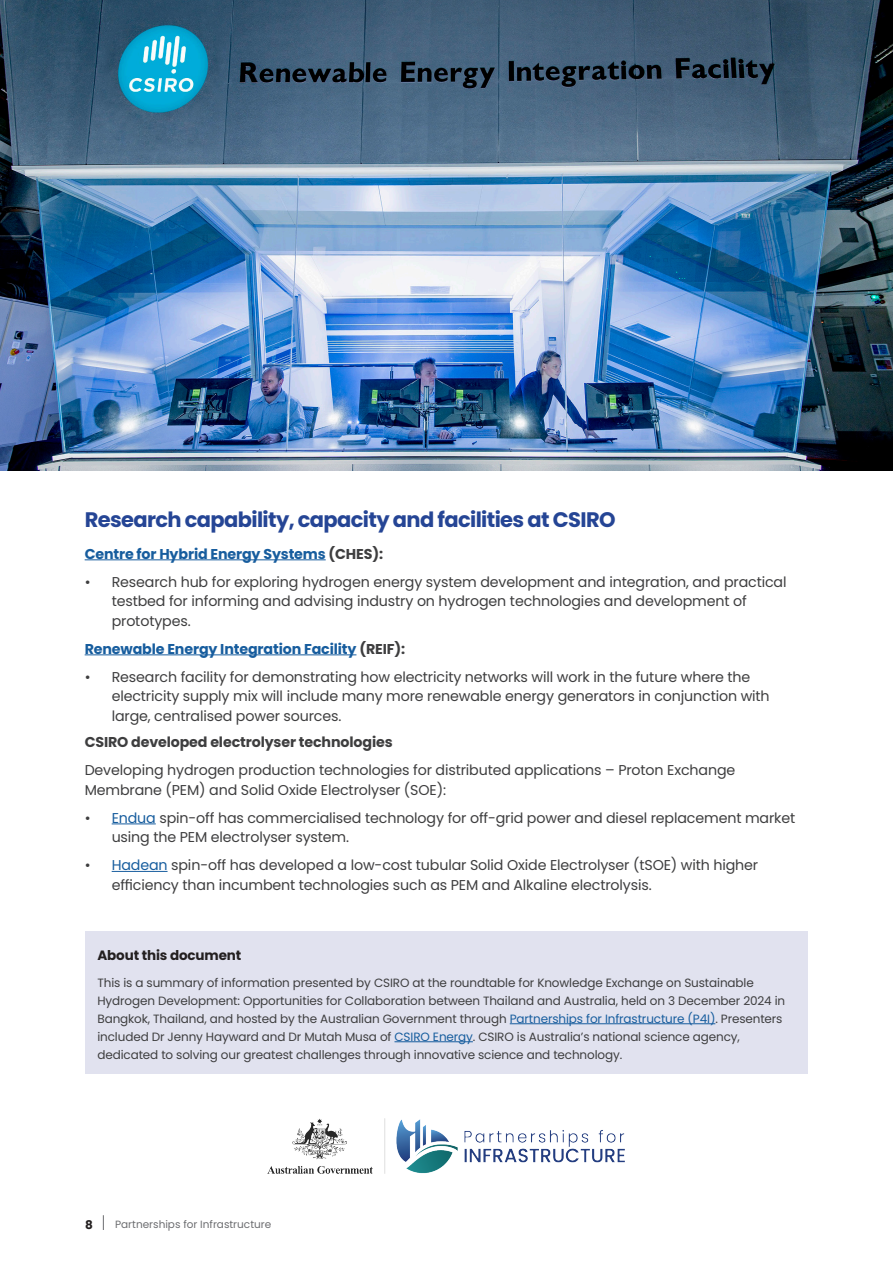
<style>
.page{position:relative;width:893px;height:1263px;background:#fff}
.page>*{position:absolute;margin:0;border:0;box-sizing:border-box;transform-origin:0 0}
.t1{font:700 21px "Poppins";letter-spacing:-.03em;color:#254595}
.Body{font:14.25px/19.5px "Poppins";letter-spacing:-.01em;color:#3e3e3f}
.Body-2{font:700 14.25px "Poppins";letter-spacing:-.01em;color:#175d9e}
.Body-3{font:700 14.25px "Poppins";letter-spacing:-.01em;color:#3e3e3f}
.t2{font:700 13.5px "Poppins";letter-spacing:-.01em;color:#231f20}
.t3{font:12px/18px "Poppins";letter-spacing:-.01em;color:#3e3e3f}
.t4{font:700 12px "Poppins";color:#231f20}
.t5{font:10.5px "Poppins";color:#6c6d70}
.s1{color:#3e3e3f}
.s2{color:#175d9e}
</style>
<div class="page">
<svg style="left:103px;top:1215px;width:1px;height:15px"></svg>
<div style="left:85px;top:931px;width:723px;height:143px;background:#e1e2ef"></div>
<hr style="left:510px;top:1023px;width:205px;height:1px;background:#175d9e">
<hr style="left:394px;top:1041px;width:79px;height:1px;background:#175d9e">
<hr style="left:85px;top:559px;width:241px;height:1px;background:#175d9e">
<hr style="left:85px;top:654px;width:271px;height:1px;background:#175d9e">
<hr style="left:112px;top:823px;width:44px;height:1px;background:#175d9e">
<hr style="left:112px;top:871px;width:56px;height:1px;background:#175d9e">
<img style="left:268px;top:1118px;width:356px;height:56px">
<img style="left:0;top:0;width:893px;height:471px">
<p class="t1" style="left:85px;top:507px;width:532px">Research capability, capacity and facilities at CSIRO</p>
<p class="Body-2" style="left:85px;top:545px;width:300px">Centre for Hybrid Energy Systems <span class="s1">(CHES):</span></p>
<p class="Body" style="left:112px;top:572px;width:676px;text-indent:-27px">• Research hub for exploring hydrogen energy system development and integration, and practical testbed for informing and advising industry on hydrogen technologies and development of prototypes.</p>
<p class="Body-2" style="left:85px;top:640px;width:322px">Renewable Energy Integration Facility <span class="s1">(REIF):</span></p>
<p class="Body" style="left:112px;top:667px;width:660px;text-indent:-27px">• Research facility for demonstrating how electricity networks will work in the future where the electricity supply mix will include many more renewable energy generators in conjunction with large, centralised power sources.</p>
<p class="Body-3" style="left:85px;top:734px;width:309px">CSIRO developed electrolyser technologies</p>
<p class="Body" style="left:85px;top:761px;width:652px">Developing hydrogen production technologies for distributed applications – Proton Exchange<br>Membrane (PEM) and Solid Oxide Electrolyser (SOE):</p>
<p class="Body" style="left:112px;top:808px;width:685px;text-indent:-27px">• <span class="s2">Endua</span> spin-off has commercialised technology for off-grid power and diesel replacement market using the PEM electrolyser system.</p>
<p class="Body" style="left:112px;top:856px;width:648px;text-indent:-27px">• <span class="s2">Hadean</span> spin-off has developed a low-cost tubular Solid Oxide Electrolyser (tSOE) with higher efficiency than incumbent technologies such as PEM and Alkaline electrolysis.</p>
<p class="t2" style="left:97px;top:948px;width:145px">About this document</p>
<p class="t3" style="left:97px;top:974px;width:689px">This is a summary of information presented by CSIRO at the roundtable for Knowledge Exchange on Sustainable Hydrogen Development: Opportunities for Collaboration between Thailand and Australia, held on 3 December 2024 in Bangkok, Thailand, and hosted by the Australian Government through <span class="s2">Partnerships for Infrastructure (P4I)</span>. Presenters included Dr Jenny Hayward and Dr Mutah Musa of <span class="s2">CSIRO Energy</span>. CSIRO is Australia’s national science agency, dedicated to solving our greatest challenges through innovative science and technology.</p>
<p class="t4" style="left:85px;top:1218px;width:9px">8</p>
<p class="t5" style="left:115px;top:1218px;width:158px">Partnerships for Infrastructure</p>
</div>
